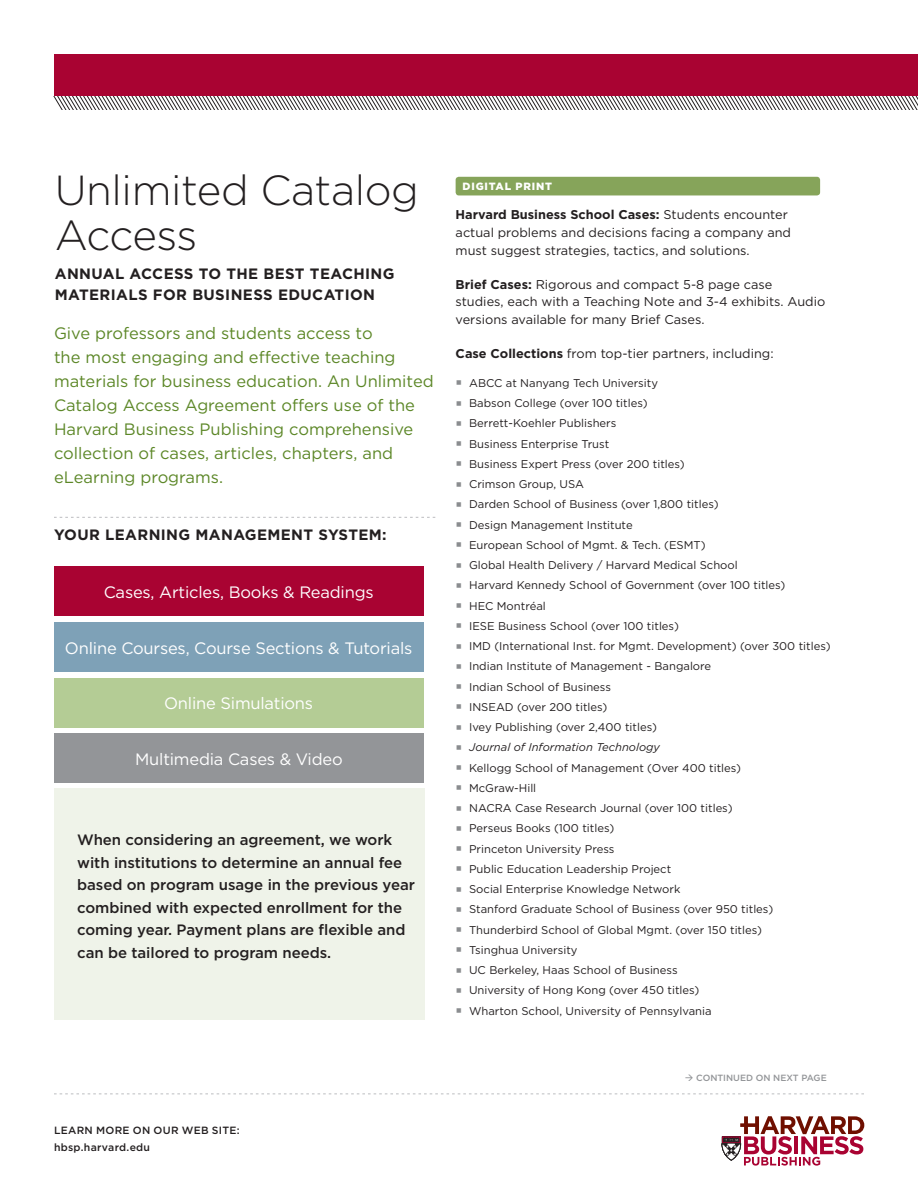
<style>
.page{position:relative;width:918px;height:1188px;background:#fff}
.page>*{position:absolute;margin:0;border:0;box-sizing:border-box;transform-origin:0 0}
.t1{font:300 42px/45px "Gotham";letter-spacing:-.01em;color:#231f20}
.Intro_paragraph{font:16.5px/24px "Gotham";color:#5c8727}
.description{font:16.5px "Gotham";letter-spacing:-.01em;color:#fff}
.sidebar{font:500 15px/22.5px "Gotham";letter-spacing:-.005em;color:#231f20}
.other_items_title{font:700 15px/21px "Gotham";letter-spacing:.025em;color:#231f20}
.body{font:12.75px/18px "Gotham";color:#231f20}
.t2{font:11.25px "Gotham";color:#231f20}
.t3{font:italic 11.25px "Gotham";color:#231f20}
.t4{font:500 10.5px/16.5px "Gotham";letter-spacing:.025em;color:#231f20}
.description-2{font:900 10.5px "Gotham";letter-spacing:.075em;color:#fff}
.t5{font:500 9px "Gotham";color:#939598}
.s1{font-weight:700}
</style>
<div class="page">
<svg style="left:721px;top:1116px;width:143px;height:50px"></svg>
<div style="left:54px;top:54px;width:864px;height:42px;background:#a90332"></div>
<svg style="left:53px;top:96px;width:865px;height:14px"></svg>
<svg style="left:54px;top:1094px;width:810px;height:1px"></svg>
<div style="left:456px;top:177px;width:364px;height:18px;background:#86a45a;border-radius:3px"></div>
<div style="left:54px;top:788px;width:370px;height:232px;background:#eff3e9"></div>
<svg style="left:54px;top:517px;width:381px;height:1px"></svg>
<div style="left:54px;top:566px;width:369px;height:50px;background:#a90332"></div>
<div style="left:54px;top:622px;width:369px;height:50px;background:#7ea1b7"></div>
<div style="left:54px;top:678px;width:369px;height:49px;background:#b4cc95"></div>
<div style="left:54px;top:733px;width:370px;height:50px;background:#939598"></div>
<p class="t1" style="left:55px;top:166px;width:366px">Unlimited Catalog<br>Access</p>
<p class="other_items_title" style="left:55px;top:264px;width:341px">ANNUAL ACCESS TO THE BEST TEACHING<br>MATERIALS FOR BUSINESS EDUCATION</p>
<p class="Intro_paragraph" style="left:54px;top:321px;width:381px">Give professors and students access to<br>the most engaging and effective teaching materials for business education. An Unlimited Catalog Access Agreement offers use of the Harvard Business Publishing comprehensive collection of cases, articles, chapters, and eLearning programs.</p>
<p class="other_items_title" style="left:54px;top:524px;width:334px">YOUR LEARNING MANAGEMENT SYSTEM:</p>
<p class="description" style="left:104px;top:581px;width:271px">Cases, Articles, Books &amp; Readings</p>
<p class="description" style="left:65px;top:637px;width:349px">Online Courses, Course Sections &amp; Tutorials</p>
<p class="description" style="left:164px;top:693px;width:150px">Online Simulations</p>
<p class="description" style="left:135px;top:748px;width:209px">Multimedia Cases &amp; Video</p>
<p class="sidebar" style="left:77px;top:829px;width:339px">When considering an agreement, we work with institutions to determine an annual fee based on program usage in the previous year combined with expected enrollment for the coming year. Payment plans are flexible and can be tailored to program needs.</p>
<p class="t4" style="left:54px;top:1122px;width:187px">LEARN MORE ON OUR WEB SITE: hbsp.harvard.edu</p>
<p class="description-2" style="left:463px;top:179px;width:91px">DIGITAL PRINT</p>
<p class="body" style="left:456px;top:205px;width:337px"><span class="s1">Harvard Business School Cases:</span> Students encounter actual problems and decisions facing a company and must suggest strategies, tactics, and solutions.</p>
<p class="body" style="left:456px;top:276px;width:371px;line-height:16.5px"><span class="s1">Brief Cases:</span> Rigorous and compact 5-8 page case<br>studies, each with a Teaching Note and 3-4 exhibits. Audio</p>
<p class="body" style="left:456px;top:310px;width:250px">versions available for many Brief Cases.</p>
<p class="body" style="left:456px;top:344px;width:320px"><span class="s1">Case Collections</span> from top-tier partners, including:</p>
<p class="t2" style="left:469px;top:376px;width:190px">ABCC at Nanyang Tech University</p>
<p class="t2" style="left:469px;top:396px;width:180px">Babson College (over 100 titles)</p>
<p class="t2" style="left:469px;top:416px;width:149px">Berrett-Koehler Publishers</p>
<p class="t2" style="left:469px;top:437px;width:142px">Business Enterprise Trust</p>
<p class="t2" style="left:469px;top:457px;width:217px">Business Expert Press (over 200 titles)</p>
<p class="t2" style="left:469px;top:477px;width:116px">Crimson Group, USA</p>
<p class="t2" style="left:469px;top:497px;width:251px">Darden School of Business (over 1,800 titles)</p>
<p class="t2" style="left:469px;top:518px;width:165px">Design Management Institute</p>
<p class="t2" style="left:469px;top:538px;width:238px">European School of Mgmt. &amp; Tech. (ESMT)</p>
<p class="t2" style="left:469px;top:558px;width:270px">Global Health Delivery / Harvard Medical School</p>
<p class="t2" style="left:469px;top:578px;width:318px">Harvard Kennedy School of Government (over 100 titles)</p>
<p class="t2" style="left:469px;top:599px;width:78px">HEC Montréal</p>
<p class="t2" style="left:469px;top:619px;width:211px">IESE Business School (over 100 titles)</p>
<p class="t2" style="left:469px;top:639px;width:363px">IMD (International Inst. for Mgmt. Development) (over 300 titles)</p>
<p class="t2" style="left:469px;top:659px;width:244px">Indian Institute of Management - Bangalore</p>
<p class="t2" style="left:469px;top:680px;width:143px">Indian School of Business</p>
<p class="t2" style="left:469px;top:700px;width:140px">INSEAD (over 200 titles)</p>
<p class="t2" style="left:469px;top:720px;width:189px">Ivey Publishing (over 2,400 titles)</p>
<p class="t3" style="left:469px;top:740px;width:192px">Journal of Information Technology</p>
<p class="t2" style="left:469px;top:761px;width:274px">Kellogg School of Management (Over 400 titles)</p>
<p class="t2" style="left:469px;top:781px;width:69px">McGraw-Hill</p>
<p class="t2" style="left:469px;top:801px;width:265px">NACRA Case Research Journal (over 100 titles)</p>
<p class="t2" style="left:469px;top:821px;width:147px">Perseus Books (100 titles)</p>
<p class="t2" style="left:469px;top:842px;width:147px">Princeton University Press</p>
<p class="t2" style="left:469px;top:862px;width:204px">Public Education Leadership Project</p>
<p class="t2" style="left:469px;top:882px;width:213px">Social Enterprise Knowledge Network</p>
<p class="t2" style="left:469px;top:902px;width:306px">Stanford Graduate School of Business (over 950 titles)</p>
<p class="t2" style="left:469px;top:923px;width:294px">Thunderbird School of Global Mgmt. (over 150 titles)</p>
<p class="t2" style="left:469px;top:943px;width:110px">Tsinghua University</p>
<p class="t2" style="left:469px;top:963px;width:210px">UC Berkeley, Haas School of Business</p>
<p class="t2" style="left:469px;top:983px;width:232px">University of Hong Kong (over 450 titles)</p>
<p class="t2" style="left:469px;top:1004px;width:244px">Wharton School, University of Pennsylvania</p>
<p class="t5" style="left:696px;top:1072px;width:132px">CONTINUED ON NEXT PAGE</p>
</div>
